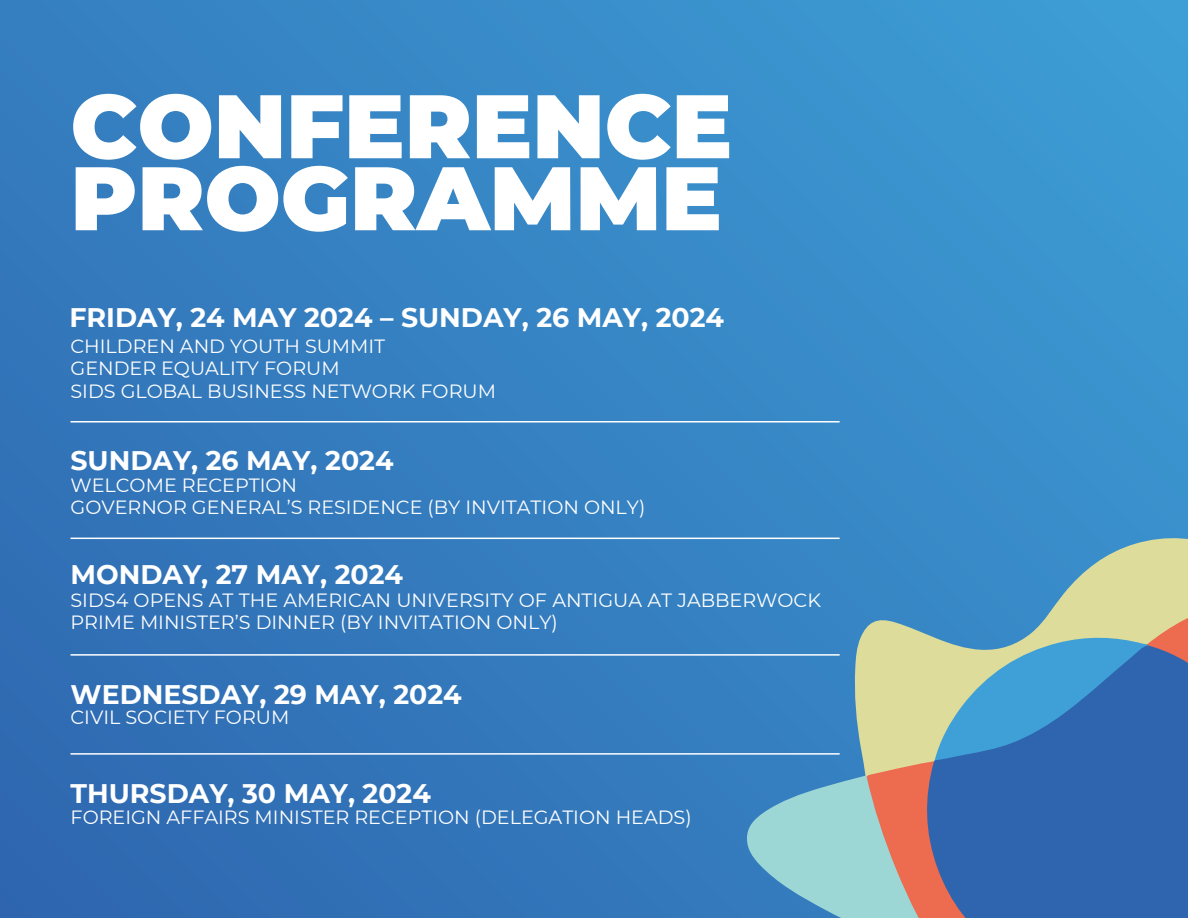
<style>
.page{position:relative;width:1188px;height:918px;background:#fff}
.page>*{position:absolute;margin:0;border:0;box-sizing:border-box;transform-origin:0 0}
.t1{font:900 90px/72px "Montserrat";color:#fff}
.t2{font:700 26.85px "Montserrat";color:#fff}
.t3{font:19.2px/22.5px "Montserrat";color:#fff}
</style>
<div class="page">
<div style="left:0;top:0;width:1188px;height:918px;background:linear-gradient(to right,#3170b6,#3c98d1)"></div>
<svg style="left:854px;top:534px;width:334px;height:242px;background:#87aeb0"></svg>
<svg style="left:747px;top:776px;width:177px;height:142px;background:#97afb6"></svg>
<svg style="left:924px;top:644px;width:264px;height:274px;background:#3e68a7"></svg>
<svg style="left:935px;top:636px;width:213px;height:124px;background:#5696bd"></svg>
<hr style="left:71px;top:421px;width:769px;height:2px;background:#fff">
<hr style="left:71px;top:538px;width:769px;height:1px;background:#fff">
<hr style="left:71px;top:654px;width:769px;height:2px;background:#fff">
<hr style="left:71px;top:753px;width:769px;height:2px;background:#fff">
<p class="t1" style="left:71px;top:90px;width:663px">CONFERENCE<br>PROGRAMME</p>
<h2 class="t2" style="left:69px;top:301px;width:656px">FRIDAY, 24 MAY 2024 – SUNDAY, 26 MAY, 2024</h2>
<p class="t3" style="left:71px;top:335px;width:316px">CHILDREN AND YOUTH SUMMIT</p>
<p class="t3" style="left:71px;top:357px;width:271px">GENDER EQUALITY FORUM</p>
<h2 class="t3" style="left:71px;top:380px;width:427px">SIDS GLOBAL BUSINESS NETWORK FORUM</h2>
<h1 class="t2" style="left:71px;top:444px;width:324px">SUNDAY, 26 MAY, 2024</h1>
<p class="t3" style="left:71px;top:474px;width:228px">WELCOME RECEPTION</p>
<h2 class="t3" style="left:71px;top:496px;width:576px">GOVERNOR GENERAL’S RESIDENCE (BY INVITATION ONLY)</h2>
<p class="t2" style="left:71px;top:558px;width:334px">MONDAY, 27 MAY, 2024</p>
<h2 class="t3" style="left:71px;top:588px;width:752px">SIDS4 OPENS AT THE AMERICAN UNIVERSITY OF ANTIGUA AT JABBERWOCK<br>PRIME MINISTER’S DINNER (BY INVITATION ONLY)</h2>
<p class="t2" style="left:71px;top:678px;width:393px">WEDNESDAY, 29 MAY, 2024</p>
<h2 class="t3" style="left:71px;top:706px;width:220px">CIVIL SOCIETY FORUM</h2>
<p class="t2" style="left:71px;top:777px;width:362px">THURSDAY, 30 MAY, 2024</p>
<p class="t3" style="left:71px;top:805px;width:623px">FOREIGN AFFAIRS MINISTER RECEPTION (DELEGATION HEADS)</p>
</div>
